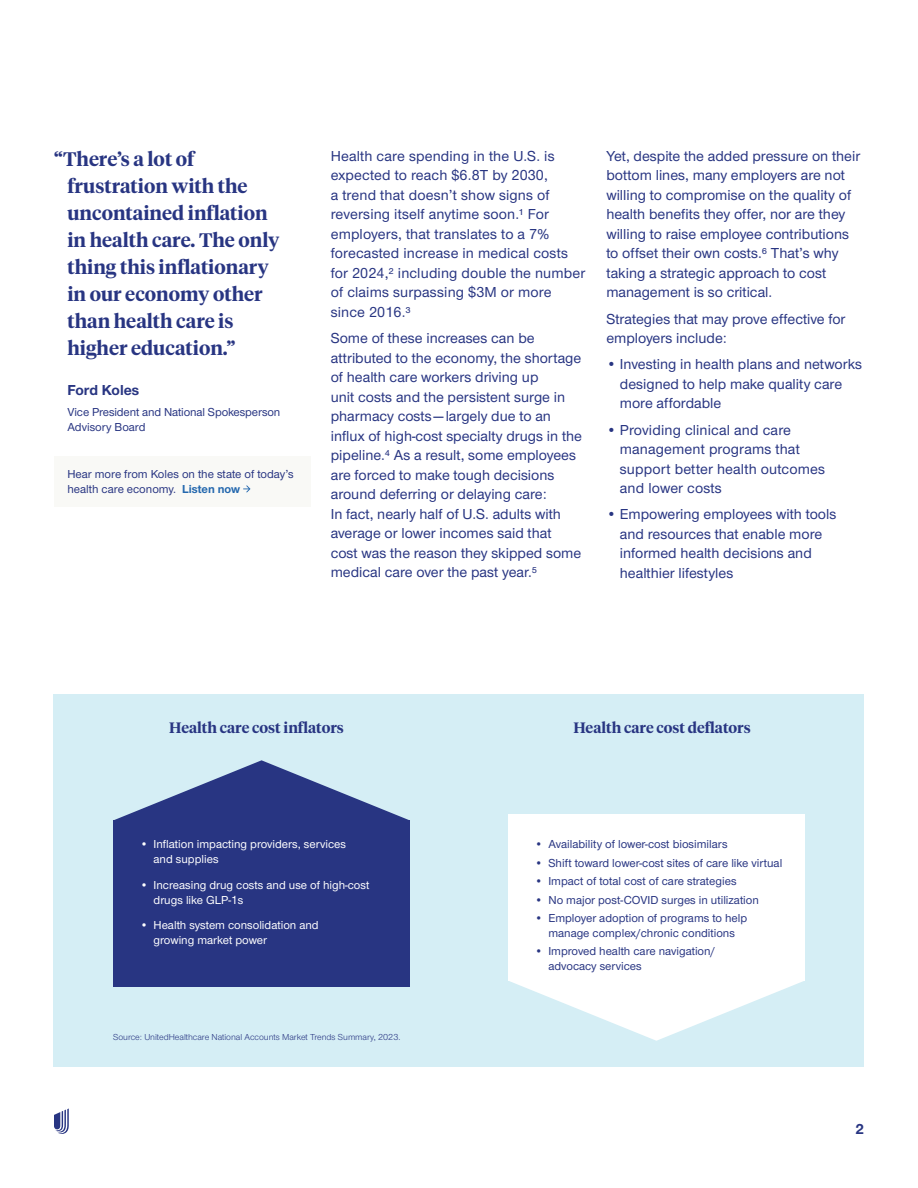
<style>
.page{position:relative;width:918px;height:1188px;background:#fff}
.page>*{position:absolute;margin:0;border:0;box-sizing:border-box;transform-origin:0 0}
.t1{font:600 19.5px/27px "UHC Serif Headline";color:#283582}
.t2{font:500 15px/19.5px "UHC Sans";color:#283582}
.t3{font:600 15px "UHC Serif Headline";color:#283582}
.t4{font:700 15px "UHC Sans";color:#283582}
.t5{font:500 12px/15px "UHC Sans";color:#283582}
.t6{font:500 12px/15px "UHC Sans";color:#fff}
.t7{font:9px "UHC Sans";color:#283582}
.s1{font-weight:700;color:#2468ae}
</style>
<div class="page">
<div style="left:54px;top:695px;width:810px;height:372px;background:#d5eef5"></div>
<svg style="left:54px;top:1108px;width:15px;height:26px"></svg>
<div style="left:113px;top:821px;width:297px;height:166px;background:#283582"></div>
<svg style="left:113px;top:760px;width:297px;height:61px"></svg>
<div style="left:508px;top:814px;width:297px;height:167px;background:#fff"></div>
<svg style="left:510px;top:981px;width:293px;height:60px"></svg>
<div style="left:54px;top:456px;width:256px;height:50px;background:#f9f9f6"></div>
<svg style="left:243px;top:485px;width:8px;height:8px"></svg>
<h1 class="t1" style="left:67px;top:145px;width:213px;text-indent:-13px">“There’s a lot of frustration with the uncontained inflation in health care. The only thing this inflationary in our economy other than health care is higher education.”</h1>
<p class="t4" style="left:67px;top:380px;width:73px">Ford Koles</p>
<p class="t5" style="left:67px;top:404px;width:214px;line-height:14.4px">Vice President and National Spokesperson<br>Advisory Board</p>
<p class="t5" style="left:67px;top:466px;width:228px">Hear more from Koles on the state of today’s health care economy. <span class="s1">Listen now</span></p>
<p class="t2" style="left:331px;top:146px;width:256px">Health care spending in the U.S. is expected to reach $6.8T by 2030,<br>a trend that doesn’t show signs of reversing itself anytime soon.¹ For employers, that translates to a 7% forecasted increase in medical costs for 2024,² including double the number of claims surpassing $3M or more since 2016.³</p>
<p class="t2" style="left:331px;top:328px;width:253px">Some of these increases can be attributed to the economy, the shortage of health care workers driving up<br>unit costs and the persistent surge in pharmacy costs—largely due to an influx of high-cost specialty drugs in the pipeline.⁴ As a result, some employees are forced to make tough decisions around deferring or delaying care:<br>In fact, nearly half of U.S. adults with average or lower incomes said that cost was the reason they skipped some medical care over the past year.⁵</p>
<p class="t2" style="left:606px;top:146px;width:255px">Yet, despite the added pressure on their bottom lines, many employers are not willing to compromise on the quality of health benefits they offer, nor are they willing to raise employee contributions to offset their own costs.⁶ That’s why taking a strategic approach to cost management is so critical.</p>
<p class="t2" style="left:606px;top:308px;width:241px">Strategies that may prove effective for employers include:</p>
<p class="t2" style="left:620px;top:354px;width:244px;text-indent:-14px">• Investing in health plans and networks designed to help make quality care more affordable</p>
<p class="t2" style="left:620px;top:419px;width:207px;text-indent:-13px">• Providing clinical and care management programs that support better health outcomes and lower costs</p>
<p class="t2" style="left:620px;top:504px;width:218px;text-indent:-14px">• Empowering employees with tools and resources that enable more informed health decisions and healthier lifestyles</p>
<p class="t3" style="left:169px;top:718px;width:176px">Health care cost inflators</p>
<p class="t3" style="left:573px;top:718px;width:179px">Health care cost deflators</p>
<p class="t6" style="left:154px;top:836px;width:194px;text-indent:-14px">• Inflation impacting providers, services and supplies</p>
<p class="t6" style="left:154px;top:877px;width:217px;text-indent:-14px">• Increasing drug costs and use of high-cost drugs like GLP-1s</p>
<p class="t6" style="left:154px;top:917px;width:167px;text-indent:-14px">• Health system consolidation and growing market power</p>
<p class="t7" style="left:113px;top:1031px;width:289px">Source: UnitedHealthcare National Accounts Market Trends Summary, 2023.</p>
<p class="t5" style="left:535px;top:836px;width:194px">• Availability of lower-cost biosimilars</p>
<p class="t5" style="left:535px;top:855px;width:249px">• Shift toward lower-cost sites of care like virtual</p>
<p class="t5" style="left:535px;top:873px;width:203px">• Impact of total cost of care strategies</p>
<p class="t5" style="left:535px;top:892px;width:226px">• No major post-COVID surges in utilization</p>
<p class="t5" style="left:535px;top:910px;width:214px;text-align:center">• Employer adoption of programs to help manage complex/chronic conditions</p>
<p class="t5" style="left:548px;top:943px;width:169px;text-indent:-14px">• Improved health care navigation/ advocacy services</p>
<p class="t4" style="left:855px;top:1119px;width:10px">2</p>
</div>
